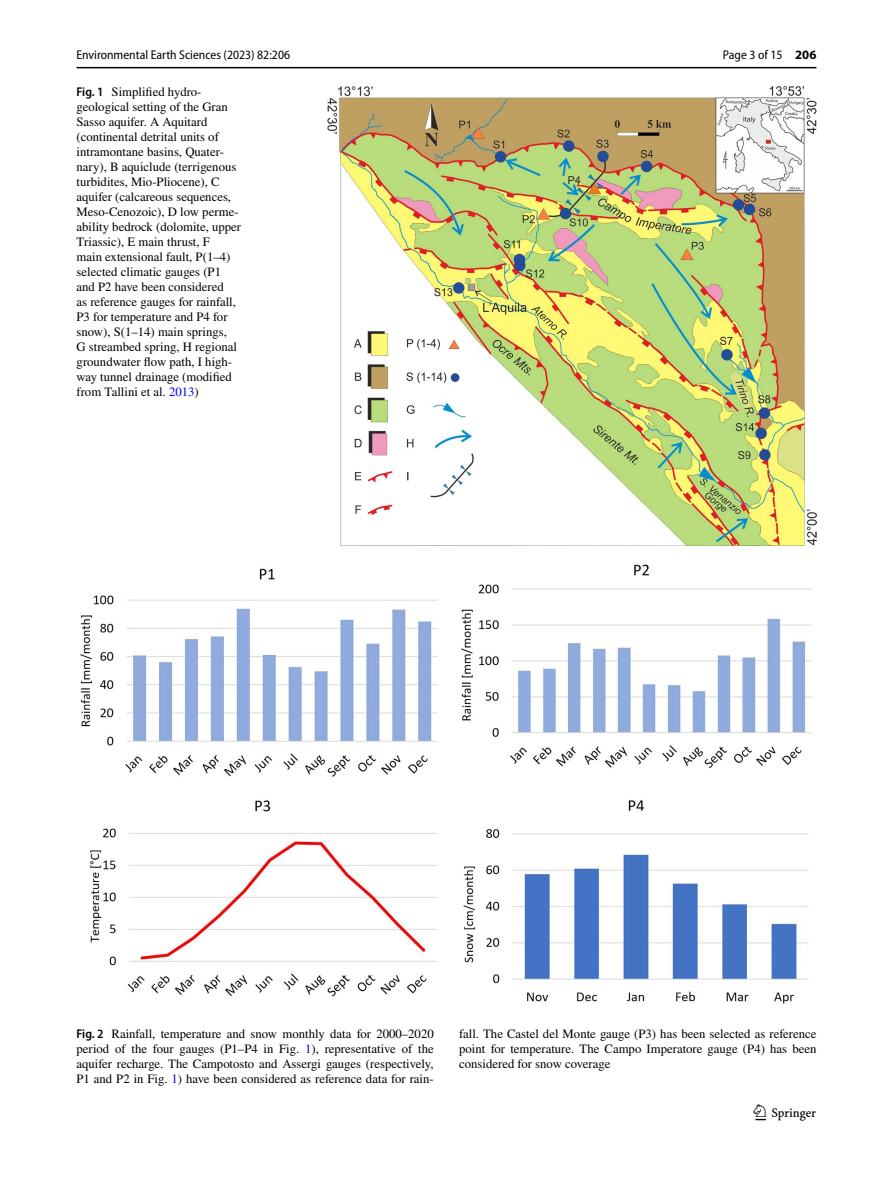
<style>
.page{position:relative;width:893px;height:1187px;background:#fff}
.page>*{position:absolute;margin:0;border:0;box-sizing:border-box;transform-origin:0 0}
.t1{font:22.5px "Springnew Regular 3";color:#000}
.t2{font:12.75px/15px "STIX";color:#000;text-align:justify}
.t3{font:semi-condensed 12.75px "Myriad Pro";color:#000}
.s1{font-family:"Myriad Pro";font-weight:600;font-stretch:semi-condensed}
.s2{color:#00f}
.s3{font-weight:700;font-stretch:normal}
</style>
<div class="page">
<hr style="left:77px;top:67px;width:739px;height:1px;background:#000">
<img style="left:327px;top:87px;width:489px;height:458px">
<img style="left:81px;top:564px;width:731px;height:439px">
<p class="t3" style="left:77px;top:48px;width:215px">Environmental Earth Sciences (2023) 82:206</p>
<p class="t2" style="left:77px;top:85px;width:166px;text-align:left"><span class="s1">Fig. 1</span> Simplified hydro&shy;geological setting of the Gran<br>Sasso aquifer. A Aquitard (continental detrital units of intramontane basins, Quater&shy;nary), B aquiclude (terrigenous turbidites, Mio-Pliocene), C aquifer (calcareous sequences,<br>Meso-Cenozoic), D low perme&shy;ability bedrock (dolomite, upper<br>Triassic), E main thrust, F<br>main extensional fault, P(1–4) selected climatic gauges (P1 and P2 have been considered<br>as reference gauges for rainfall,<br>P3 for temperature and P4 for snow), S(1–14) main springs,<br>G streambed spring, H regional groundwater flow path, I high&shy;way tunnel drainage (modified from Tallini et al. <span class="s2">2013</span>)</p>
<p class="t3" style="left:723px;top:48px;width:95px">Page 3 of 15 <span class="s3">206</span></p>
<p class="t2" style="left:77px;top:1027px;width:359px"><span class="s1">Fig. 2</span> Rainfall, temperature and snow monthly data for 2000–2020 period of the four gauges (P1–P4 in Fig. <span class="s2">1</span>), representative of the aquifer recharge. The Campotosto and Assergi gauges (respectively, P1 and P2 in Fig. <span class="s2">1</span>) have been considered as reference data for rain-</p>
<p class="t2" style="left:459px;top:1027px;width:359px">fall. The Castel del Monte gauge (P3) has been selected as reference point for temperature. The Campo Imperatore gauge (P4) has been considered for snow coverage</p>
<h1 class="t1" style="left:755px;top:1104px;width:62px">1 3</h1>
</div>
